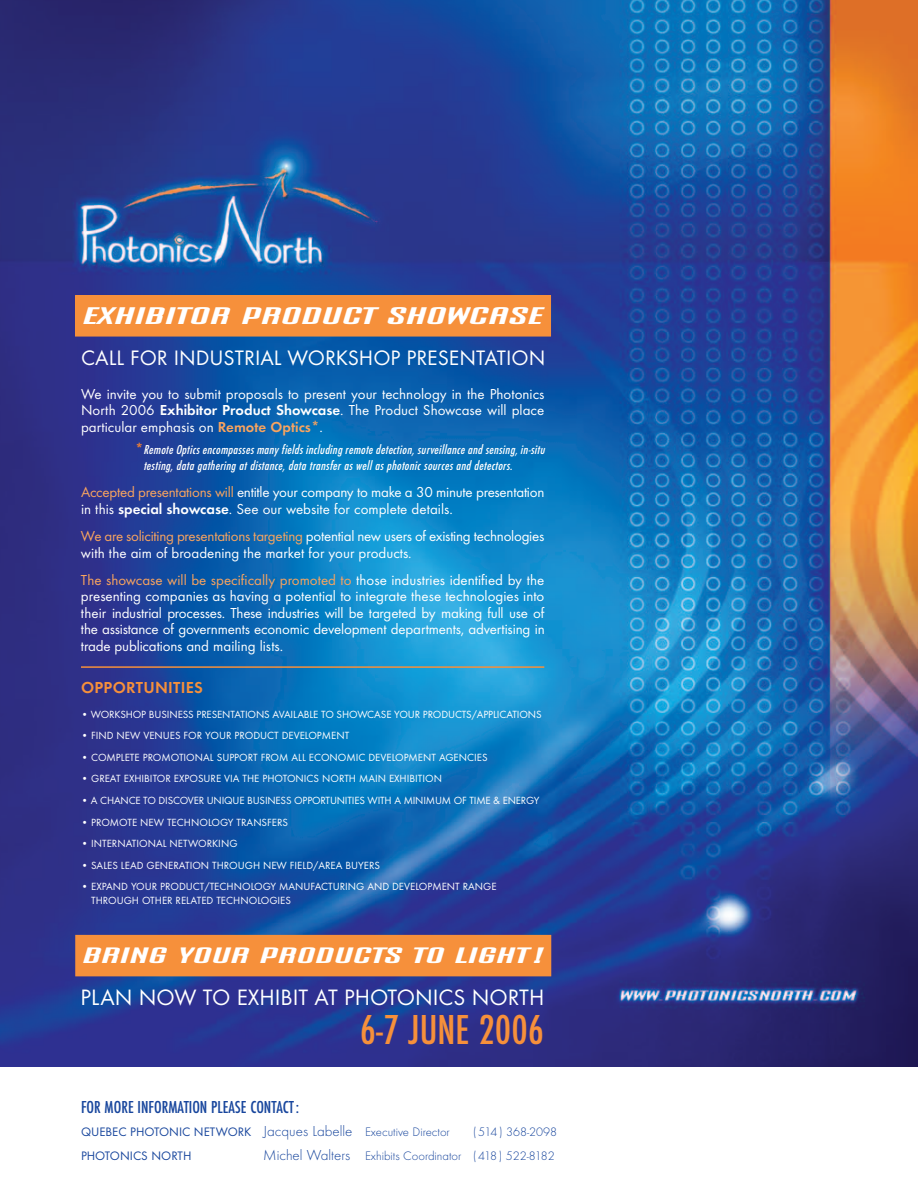
<style>
.page{position:relative;width:918px;height:1188px;background:#fff}
.page>*{position:absolute;margin:0;border:0;box-sizing:border-box;transform-origin:0 0}
.t1{font:43.5px "Function Cond";color:#f6903b}
.t2{font:31.35px "Onani";color:#fff}
.t3{font:29.1px "Onani";color:#fff}
.t4{font:23.1px "Function";color:#fff}
.t5{font:21.75px "Function";color:#fff}
.t6{font:18px "Function Cond";color:#18469d}
.t7{font:700 16.5px "Function";letter-spacing:.015em;color:#f6903b}
.t8{font:15px/16.5px "Function";letter-spacing:-.01em;color:#fff;text-align:justify}
.t9{font:italic 13.5px/16.5px "Function Cond";letter-spacing:.02em;color:#fff}
.t10{font:12.75px "Function";color:#18469d}
.t11{font:300 12.75px "Function LH";color:#18469d}
.t12{font:10.8px/13.5px "Function";color:#fff}
.s1{font-weight:700}
.s2{font-weight:700;color:#f9a45f}
.s3{font-family:"Function";font-weight:700;font-style:normal;font-size:15px;color:#f5822f}
.s4{color:#f9a45f}
.s5{font-family:"Function LH";font-weight:300;font-size:15px}
.s6{font-family:"Function LH";font-weight:300}
.s7{font-size:15px}
</style>
<div class="page">
<img style="left:0;top:0;width:918px;height:1066px">
<div style="left:76px;top:936px;width:475px;height:40px;background:#f6903b"></div>
<div style="left:75px;top:935px;width:476px;height:41px;border:2px solid #f6903b"></div>
<div style="left:76px;top:296px;width:474px;height:40px;background:#f6903b"></div>
<div style="left:75px;top:295px;width:476px;height:42px;border:2px solid #f6903b"></div>
<hr style="left:81px;top:666px;width:463px;height:2px;background:#f6903b">
<h2 class="t2" style="left:81px;top:295px;width:461px">Exhibitor Product Showcase</h2>
<h3 class="t5" style="left:81px;top:345px;width:466px">CALL FOR INDUSTRIAL WORKSHOP PRESENTATION</h3>
<p class="t8" style="left:81px;top:385px;width:465px">We invite you to submit proposals to present your technology in the Photonics North 2006 <span class="s1">Exhibitor Product Showcase</span>. The Product Showcase will place particular emphasis on <span class="s2">Remote Optics*</span>.</p>
<p class="t9" style="left:143px;top:441px;width:403px;text-indent:-8px"><span class="s3">*</span>Remote Optics encompasses many fields including remote detection, surveillance and sensing, in-situ testing, data gathering at distance, data transfer as well as photonic sources and detectors.</p>
<p class="t8" style="left:81px;top:484px;width:465px"><span class="s4">Accepted presentations will</span> entitle your company to make a 30 minute presentation in this <span class="s1">special showcase</span>. See our website for complete details.</p>
<p class="t8" style="left:81px;top:528px;width:465px"><span class="s4">We are soliciting presentations targeting</span> potential new users of existing technologies with the aim of broadening the market for your products.</p>
<p class="t8" style="left:81px;top:572px;width:465px"><span class="s4">The showcase will be specifically promoted to</span> those industries identified by the presenting companies as having a potential to integrate these technologies into their industrial processes. These industries will be targeted by making full use of the assistance of governments economic development departments, advertising in trade publications and mailing lists.</p>
<p class="t7" style="left:81px;top:678px;width:123px">OPPORTUNITIES</p>
<p class="t12" style="left:81px;top:707px;width:462px">• WORKSHOP BUSINESS PRESENTATIONS AVAILABLE TO SHOWCASE YOUR PRODUCTS/APPLICATIONS</p>
<p class="t12" style="left:81px;top:729px;width:270px">• FIND NEW VENUES FOR YOUR PRODUCT DEVELOPMENT</p>
<p class="t12" style="left:81px;top:750px;width:408px">• COMPLETE PROMOTIONAL SUPPORT FROM ALL ECONOMIC DEVELOPMENT AGENCIES</p>
<p class="t12" style="left:81px;top:772px;width:363px">• GREAT EXHIBITOR EXPOSURE VIA THE PHOTONICS NORTH MAIN EXHIBITION</p>
<p class="t12" style="left:81px;top:794px;width:460px">• A CHANCE TO DISCOVER UNIQUE BUSINESS OPPORTUNITIES WITH A MINIMUM OF TIME &amp; ENERGY</p>
<p class="t12" style="left:81px;top:815px;width:209px">• PROMOTE NEW TECHNOLOGY TRANSFERS</p>
<p class="t12" style="left:81px;top:837px;width:158px">• INTERNATIONAL NETWORKING</p>
<p class="t12" style="left:81px;top:858px;width:301px">• SALES LEAD GENERATION THROUGH NEW FIELD/AREA BUYERS</p>
<p class="t12" style="left:91px;top:880px;width:407px;text-indent:-10px">• EXPAND YOUR PRODUCT/TECHNOLOGY MANUFACTURING AND DEVELOPMENT RANGE<br>THROUGH OTHER RELATED TECHNOLOGIES</p>
<h3 class="t3" style="left:81px;top:936px;width:462px">BRING YOUR PRODUCTS TO LIGHT !</h3>
<h3 class="t4" style="left:81px;top:983px;width:465px">PLAN NOW TO EXHIBIT AT PHOTONICS NORTH</h3>
<h1 class="t1" style="left:360px;top:1003px;width:186px">6-7 JUNE 2006</h1>
<p class="t6" style="left:81px;top:1096px;width:220px">FOR MORE INFORMATION PLEASE CONTACT:</p>
<p class="t10" style="left:81px;top:1124px;width:370px">QUEBEC PHOTONIC NETWORK <span class="s5">Jacques Labelle</span> <span class="s6">Executive Director</span></p>
<p class="t11" style="left:473px;top:1124px;width:85px">( 514 ) 368-2098</p>
<p class="t10" style="left:81px;top:1148px;width:112px">PHOTONICS NORTH</p>
<p class="t11" style="left:263px;top:1148px;width:293px"><span class="s7">Michel Walters</span> Exhibits Coordinator ( 418 ) 522-8182</p>
</div>
